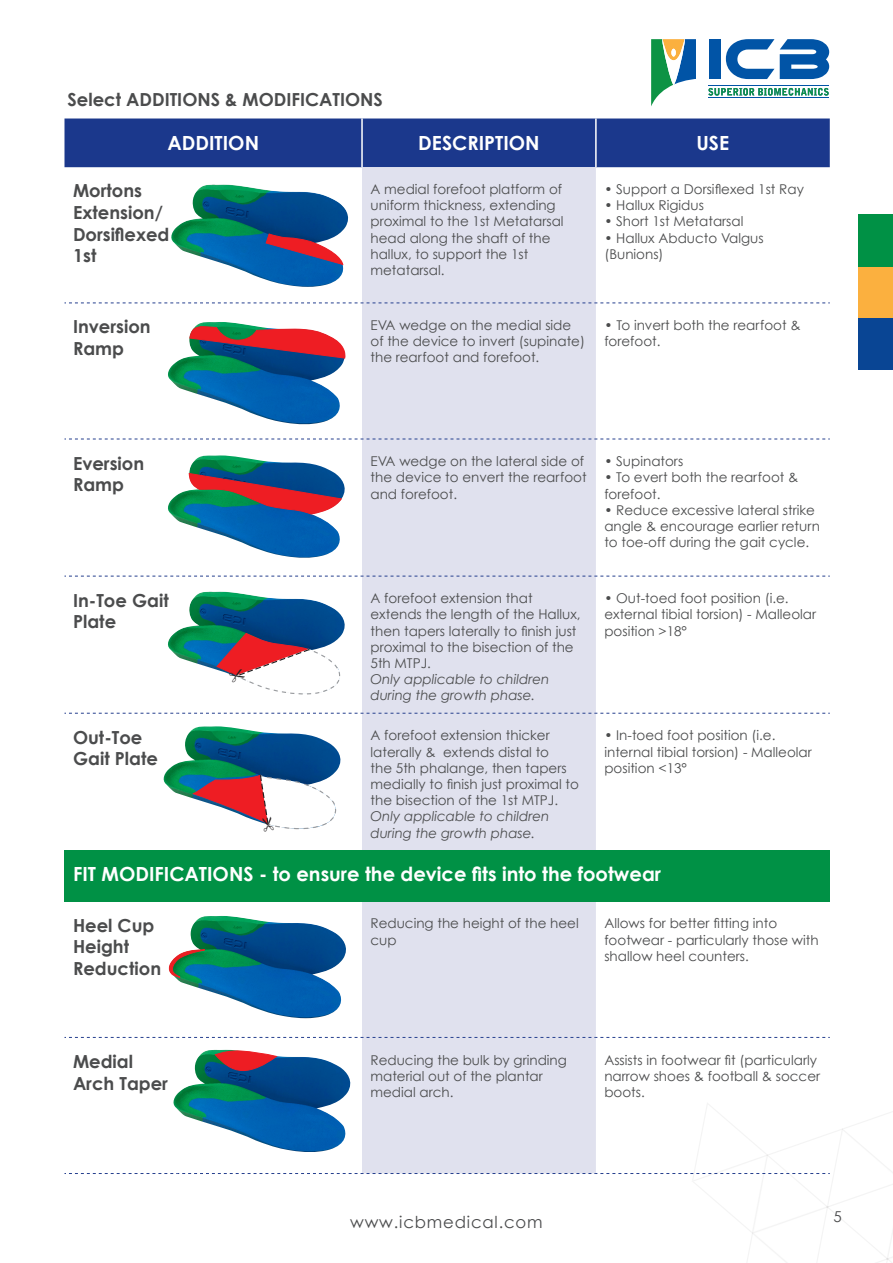
<style>
.page{position:relative;width:893px;height:1263px;background:#fff}
.page>*{position:absolute;margin:0;border:0;box-sizing:border-box;transform-origin:0 0}
.t1{font:700 19.5px "Century Gothic";color:#fff}
.Body{font:700 18px/21.6px "Century Gothic";color:#4b4c4d}
.t2{font:16.5px "Century Gothic";letter-spacing:.05em;color:#4b4c4d}
.t3{font:15px "Century Gothic";color:#4b4c4d}
.t4{font:13.5px/16.2px "Century Gothic";color:#4b4c4d}
.t5{font:italic 13.5px/16.2px "Century Gothic";color:#4b4c4d}
.s1{font-weight:700}
</style>
<div class="page">
<div style="left:859px;top:214px;width:34px;height:53px;background:#009145"></div>
<div style="left:859px;top:267px;width:34px;height:51px;background:#fbb03f"></div>
<div style="left:859px;top:318px;width:34px;height:51px;background:#094594"></div>
<div style="left:710px;top:39px;width:11px;height:40px;background:#0154a6"></div>
<svg style="left:726px;top:39px;width:48px;height:40px"></svg>
<svg style="left:780px;top:39px;width:49px;height:40px"></svg>
<svg style="left:651px;top:39px;width:45px;height:67px"></svg>
<div style="left:671px;top:49px;width:5px;height:8px;background:#fff;border-radius:50%"></div>
<svg style="left:708px;top:88px;width:121px;height:8px"></svg>
<hr style="left:708px;top:85px;width:121px;height:1px;background:#0154a6">
<hr style="left:708px;top:98px;width:121px;height:1px;background:#0154a6">
<div style="left:64px;top:118px;width:766px;height:49px;background:#1b388c"></div>
<div style="left:362px;top:167px;width:234px;height:935px;background:#e0e1ee"></div>
<div style="left:64px;top:850px;width:766px;height:51px;background:#009145"></div>
<svg style="left:64px;top:1037px;width:766px;height:1px"></svg>
<svg style="left:64px;top:1102px;width:829px;height:161px"></svg>
<svg style="left:64px;top:303px;width:766px;height:1px"></svg>
<svg style="left:64px;top:439px;width:766px;height:1px"></svg>
<svg style="left:64px;top:576px;width:766px;height:1px"></svg>
<svg style="left:64px;top:713px;width:766px;height:1px"></svg>
<hr style="left:361px;top:118px;width:2px;height:49px;background:#fff">
<hr style="left:595px;top:118px;width:2px;height:49px;background:#fff">
<img style="left:168px;top:322px;width:178px;height:103px">
<svg style="left:190px;top:326px;width:155px;height:32px"></svg>
<img style="left:163px;top:726px;width:178px;height:73px">
<img style="left:168px;top:455px;width:177px;height:103px">
<svg style="left:189px;top:473px;width:153px;height:41px"></svg>
<img style="left:168px;top:592px;width:177px;height:78px">
<img style="left:171px;top:1050px;width:184px;height:103px">
<svg style="left:215px;top:1050px;width:62px;height:21px"></svg>
<img style="left:176px;top:916px;width:170px;height:102px">
<svg style="left:168px;top:949px;width:37px;height:29px"></svg>
<img style="left:171px;top:185px;width:178px;height:102px">
<svg style="left:266px;top:234px;width:77px;height:31px"></svg>
<svg style="left:193px;top:774px;width:145px;height:56px"></svg>
<svg style="left:217px;top:633px;width:124px;height:62px"></svg>
<p class="Body" style="left:68px;top:88px;width:317px">Select ADDITIONS &amp; MODIFICATIONS</p>
<p class="t1" style="left:167px;top:131px;width:93px">ADDITION</p>
<p class="t1" style="left:418px;top:131px;width:123px">DESCRIPTION</p>
<p class="t1" style="left:696px;top:131px;width:34px">USE</p>
<p class="Body" style="left:73px;top:180px;width:98px">Mortons<br>Extension/<br>Dorsiflexed<br>1st</p>
<p class="t4" style="left:370px;top:181px;width:195px">A medial forefoot platform of uniform thickness, extending proximal to the 1st Metatarsal head along the shaft of the hallux, to support the 1st metatarsal.</p>
<p class="t4" style="left:604px;top:181px;width:201px"><span class="s1">•</span> Support a Dorsiflexed 1st Ray</p>
<p class="t4" style="left:604px;top:197px;width:101px"><span class="s1">•</span> Hallux Rigidus</p>
<p class="t4" style="left:604px;top:213px;width:141px"><span class="s1">•</span> Short 1st Metatarsal</p>
<p class="t4" style="left:604px;top:229px;width:161px"><span class="s1">•</span> Hallux Abducto Valgus (Bunions)</p>
<p class="Body" style="left:73px;top:316px;width:79px">Inversion<br>Ramp</p>
<p class="t4" style="left:370px;top:317px;width:216px">EVA wedge on the medial side of the device to invert (supinate) the rearfoot and forefoot.</p>
<p class="t4" style="left:604px;top:317px;width:198px">• To invert both the rearfoot &amp; forefoot.</p>
<p class="Body" style="left:73px;top:452px;width:73px">Eversion<br>Ramp</p>
<p class="t4" style="left:370px;top:453px;width:218px">EVA wedge on the lateral side of the device to envert the rearfoot and forefoot.</p>
<p class="t4" style="left:604px;top:453px;width:80px"><span class="s1">•</span> Supinators</p>
<p class="t4" style="left:604px;top:469px;width:195px"><span class="s1">•</span> To evert both the rearfoot &amp; forefoot.</p>
<p class="t4" style="left:604px;top:502px;width:217px"><span class="s1">•</span> Reduce excessive lateral strike angle &amp; encourage earlier return to toe-off during the gait cycle.</p>
<p class="Body" style="left:73px;top:589px;width:97px">In-Toe Gait<br>Plate</p>
<p class="t4" style="left:370px;top:590px;width:212px">A forefoot extension that extends the length of the Hallux, then tapers laterally to finish just proximal to the bisection of the<br>5th MTPJ.</p>
<p class="t5" style="left:370px;top:671px;width:180px">Only applicable to children during the growth phase.</p>
<p class="Body" style="left:73px;top:726px;width:86px">Out-Toe<br>Gait Plate</p>
<p class="t4" style="left:370px;top:727px;width:210px">A forefoot extension thicker laterally &amp; extends distal to<br>the 5th phalange, then tapers medially to finish just proximal to the bisection of the 1st MTPJ.</p>
<p class="t5" style="left:370px;top:808px;width:180px">Only applicable to children during the growth phase.</p>
<p class="t4" style="left:604px;top:590px;width:213px"><span class="s1">•</span> Out-toed foot position (i.e. external tibial torsion) - Malleolar position &gt;18°</p>
<p class="t4" style="left:604px;top:727px;width:209px"><span class="s1">•</span> In-toed foot position (i.e. internal tibial torsion) - Malleolar position &lt;13°</p>
<p class="t1" style="left:73px;top:862px;width:590px">FIT MODIFICATIONS - to ensure the device fits into the footwear</p>
<p class="Body" style="left:73px;top:914px;width:90px">Heel Cup<br>Height<br>Reduction</p>
<p class="t4" style="left:370px;top:915px;width:210px">Reducing the height of the heel cup</p>
<p class="t4" style="left:604px;top:915px;width:216px">Allows for better fitting into footwear - particularly those with shallow heel counters.</p>
<p class="Body" style="left:73px;top:1050px;width:97px">Medial<br>Arch Taper</p>
<p class="t4" style="left:370px;top:1051px;width:198px">Reducing the bulk by grinding material out of the plantar medial arch.</p>
<p class="t4" style="left:604px;top:1051px;width:217px">Assists in footwear fit (particularly narrow shoes &amp; football &amp; soccer boots.</p>
<p class="t2" style="left:350px;top:1212px;width:194px">www.icbmedical.com</p>
<p class="t3" style="left:833px;top:1207px;width:10px">5</p>
</div>
